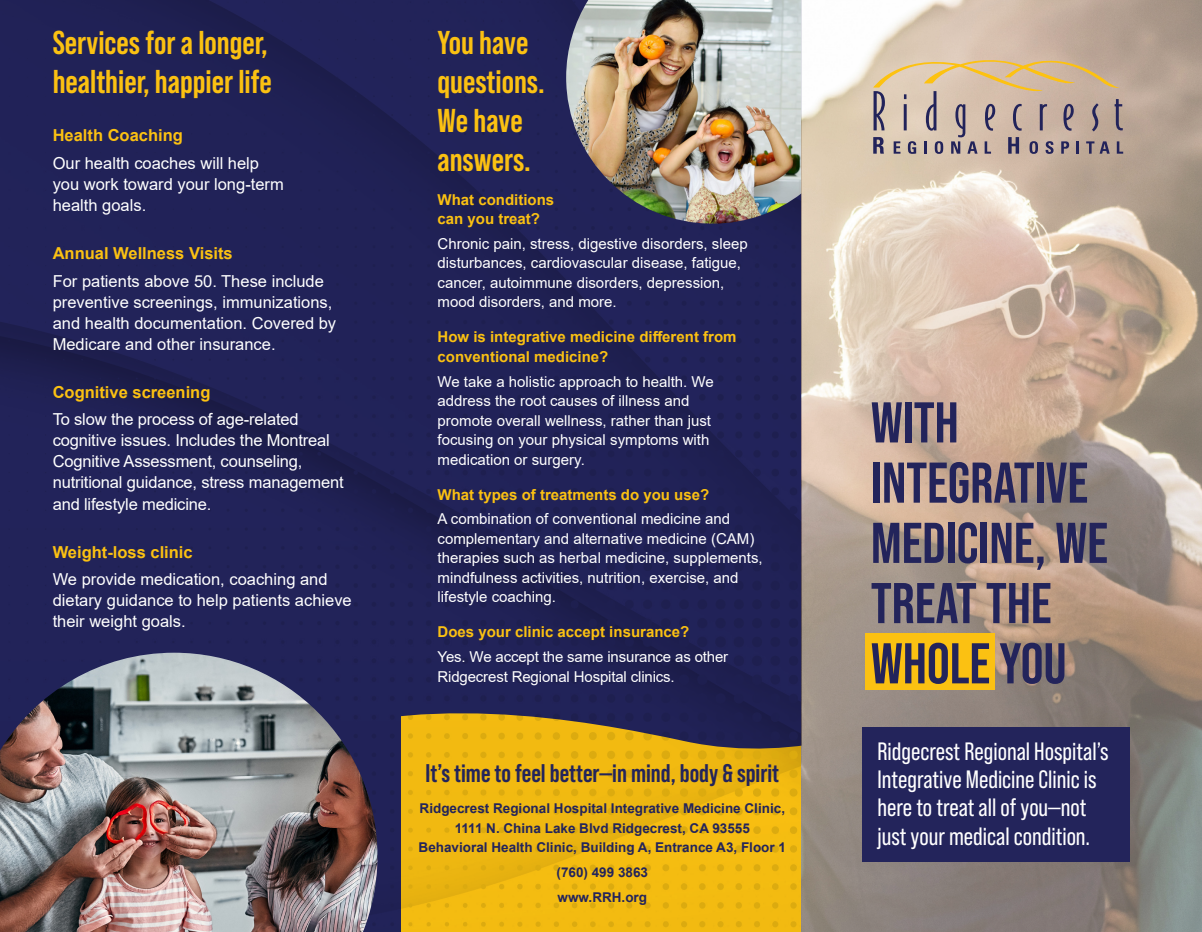
<style>
.page{position:relative;width:1202px;height:932px;background:#fff}
.page>*{position:absolute;margin:0;border:0;box-sizing:border-box;transform-origin:0 0}
.t1{font:700 57.3px/60.2px "Bebas Neue Pro";color:#23245b}
.t2{font:700 33px/39px "Bebas Neue Pro";color:#fbc112}
.t3{font:700 25.5px "Bebas Neue Pro";color:#23245b}
.t4{font:25.05px/28px "Bebas Neue Pro";color:#fff}
.p_body{font:16.5px/21px "Arial";color:#fff}
.p_body-2{font:700 16.5px "Arial";color:#fbc112}
.p_body-3{font:15px/19.5px "Arial";color:#fff}
.p_body-4{font:700 15px/19.5px "Arial";color:#fbc112}
.p_body-5{font:700 13.5px/19.5px "Arial";color:#23245b;text-align:center}
</style>
<div class="page">
<img style="left:0;top:0;width:1202px;height:932px">
<img style="left:566px;top:0;width:235px;height:224px">
<img style="left:0;top:652px;width:377px;height:280px">
<div style="left:862px;top:726px;width:267px;height:135px;background:#23245b"></div>
<div style="left:865px;top:633px;width:130px;height:56px;background:#fbc112"></div>
<svg style="left:873px;top:47px;width:250px;height:107px;background:#c4af9c"></svg>
<h1 class="t2" style="left:53px;top:22px;width:221px">Services for a longer, healthier, happier life</h1>
<p class="p_body-2" style="left:53px;top:124px;width:132px">Health Coaching</p>
<p class="p_body" style="left:53px;top:152px;width:233px">Our health coaches will help you work toward your long-term health goals.</p>
<p class="p_body-2" style="left:53px;top:241px;width:182px">Annual Wellness Visits</p>
<p class="p_body" style="left:53px;top:270px;width:285px">For patients above 50. These include preventive screenings, immunizations, and health documentation. Covered by Medicare and other insurance.</p>
<p class="p_body-2" style="left:53px;top:380px;width:159px">Cognitive screening</p>
<p class="p_body" style="left:53px;top:409px;width:292px">To slow the process of age-related cognitive issues. Includes the Montreal Cognitive Assessment, counseling, nutritional guidance, stress management and lifestyle medicine.</p>
<p class="p_body-2" style="left:53px;top:540px;width:141px">Weight-loss clinic</p>
<p class="p_body" style="left:53px;top:569px;width:300px">We provide medication, coaching and dietary guidance to help patients achieve their weight goals.</p>
<h1 class="t2" style="left:437px;top:22px;width:109px">You have questions.<br>We have answers.</h1>
<p class="p_body-4" style="left:437px;top:190px;width:118px">What conditions can you treat?</p>
<p class="p_body-3" style="left:437px;top:234px;width:312px">Chronic pain, stress, digestive disorders, sleep disturbances, cardiovascular disease, fatigue, cancer, autoimmune disorders, depression, mood disorders, and more.</p>
<p class="p_body-4" style="left:437px;top:327px;width:300px">How is integrative medicine different from conventional medicine?</p>
<p class="p_body-3" style="left:437px;top:371px;width:278px">We take a holistic approach to health. We address the root causes of illness and promote overall wellness, rather than just focusing on your physical symptoms with medication or surgery.</p>
<p class="p_body-4" style="left:437px;top:484px;width:273px">What types of treatments do you use?</p>
<p class="p_body-3" style="left:437px;top:509px;width:327px">A combination of conventional medicine and complementary and alternative medicine (CAM) therapies such as herbal medicine, supplements, mindfulness activities, nutrition, exercise, and lifestyle coaching.</p>
<p class="p_body-4" style="left:437px;top:622px;width:253px">Does your clinic accept insurance?</p>
<p class="p_body-3" style="left:437px;top:647px;width:292px">Yes. We accept the same insurance as other<br>Ridgecrest Regional Hospital clinics.</p>
<h1 class="t3" style="left:425px;top:758px;width:355px">It’s time to feel better—in mind, body &amp; spirit</h1>
<p class="p_body-5" style="left:419px;top:799px;width:367px">Ridgecrest Regional Hospital Integrative Medicine Clinic,<br>1111 N. China Lake Blvd Ridgecrest, CA 93555</p>
<p class="p_body-5" style="left:418px;top:838px;width:369px">Behavioral Health Clinic, Building A, Entrance A3, Floor 1</p>
<p class="p_body-5" style="left:556px;top:862px;width:93px">(760) 499 3863</p>
<p class="p_body-5" style="left:557px;top:887px;width:91px">www.RRH.org</p>
<p class="t1" style="left:871px;top:392px;width:238px">WITH<br>INTEGRATIVE<br>MEDICINE, WE<br>TREAT THE<br>WHOLE YOU</p>
<p class="t4" style="left:877px;top:737px;width:233px">Ridgecrest Regional Hospital’s<br>Integrative Medicine Clinic is here to treat all of you—not just your medical condition.</p>
</div>
